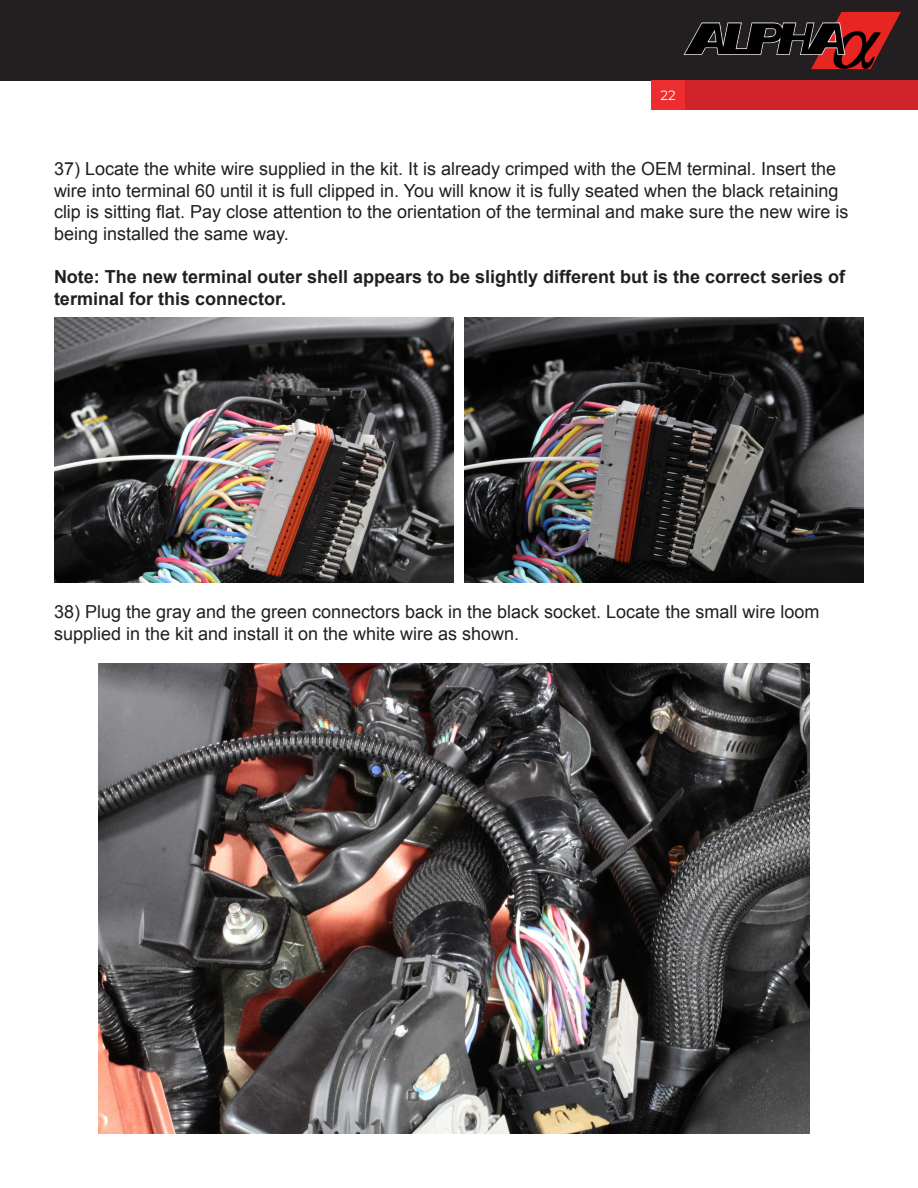
<style>
.page{position:relative;width:918px;height:1188px;background:#fff}
.page>*{position:absolute;margin:0;border:0;box-sizing:border-box;transform-origin:0 0}
.t1{font:18px/21.6px "Arial";color:#231f20}
.t2{font:700 18px/21.6px "Arial";color:#231f20}
.t3{font:13.5px "Montserrat";color:#fff}
</style>
<div class="page">
<div style="left:0;top:0;width:918px;height:80px;background:#231f20"></div>
<div style="left:652px;top:80px;width:266px;height:30px;background:#d1232a"></div>
<div style="left:651px;top:80px;width:34px;height:30px;background:#ee2d30"></div>
<img style="left:683px;top:11px;width:218px;height:59px">
<img style="left:54px;top:317px;width:400px;height:265px">
<img style="left:464px;top:317px;width:400px;height:265px">
<img style="left:99px;top:663px;width:710px;height:471px">
<p class="t3" style="left:661px;top:86px;width:17px">22</p>
<p class="t1" style="left:54px;top:158px;width:796px">37) Locate the white wire supplied in the kit. It is already crimped with the OEM terminal. Insert the wire into terminal 60 until it is full clipped in. You will know it is fully seated when the black retaining clip is sitting flat. Pay close attention to the orientation of the terminal and make sure the new wire is being installed the same way.</p>
<p class="t2" style="left:54px;top:267px;width:793px">Note: The new terminal outer shell appears to be slightly different but is the correct series of terminal for this connector.</p>
<p class="t1" style="left:54px;top:601px;width:767px">38) Plug the gray and the green connectors back in the black socket. Locate the small wire loom</p>
<p class="t1" style="left:54px;top:623px;width:467px">supplied in the kit and install it on the white wire as shown.</p>
</div>
